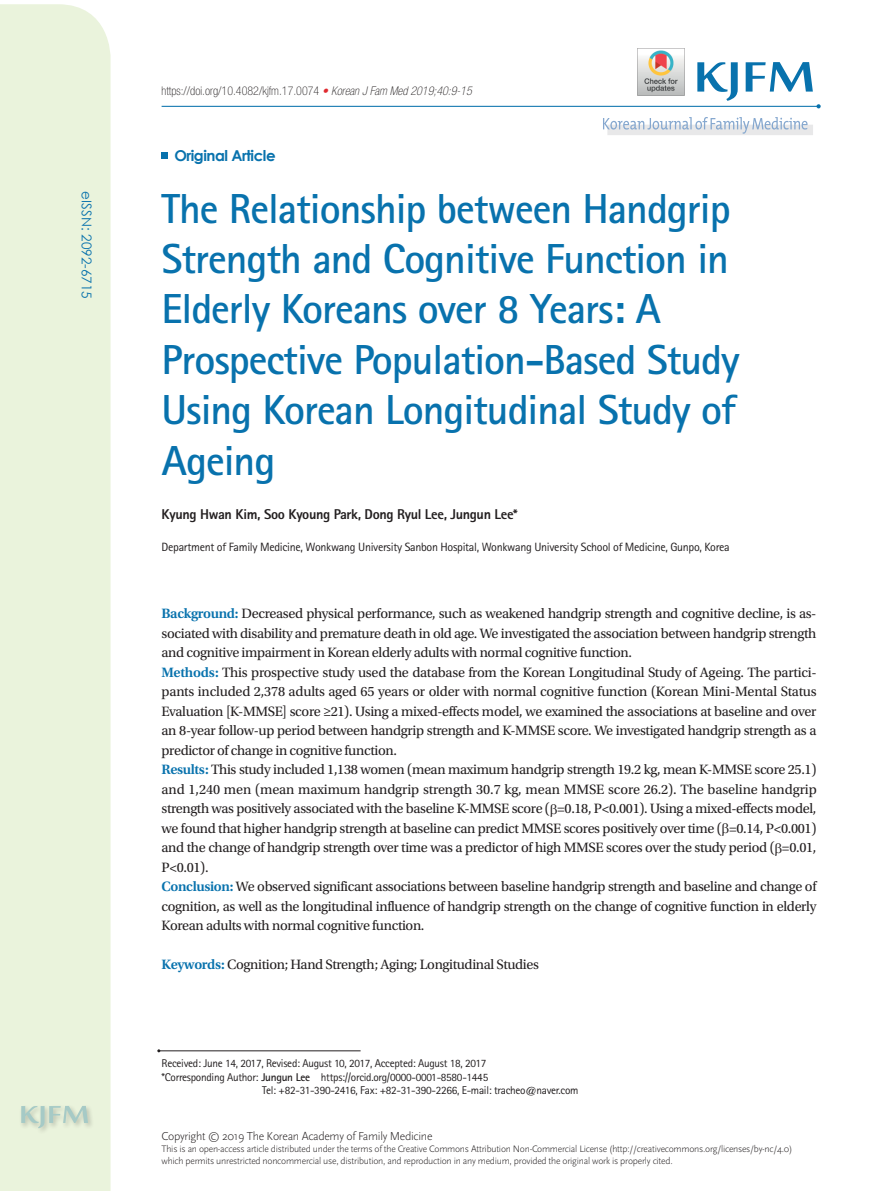
<style>
.page{position:relative;width:893px;height:1191px;background:#fff}
.page>*{position:absolute;margin:0;border:0;box-sizing:border-box;transform-origin:0 0}
.t1{font:700 42px/50.4px "Rotis Sans Serif Std";letter-spacing:-.025em;color:#0872ad}
.t2{font:700 15px "Century Gothic";letter-spacing:-.03em;color:#0872ad}
.t3{font:14.25px/19.5px "Utopia Std";letter-spacing:-.025em;color:#231f20}
.t4{font:800 14.25px "Rotis Sans Serif Std";letter-spacing:-.025em;color:#231f20}
.t5{font:13.5px "Century Gothic";color:#0872ad}
.t6{font:12px "Rotis Sans Serif Std";letter-spacing:-.025em;color:#231f20}
.t7{font:100 condensed 12px "Helvetica Neue LT Std";color:#231f20}
.t8{font:300 12px "Scala Sans";letter-spacing:-.025em;color:#231f20}
.t9{font:11.25px "Rotis Sans Serif Std";letter-spacing:-.025em;color:#231f20}
.t10{font:300 9.75px/11.7px "Scala Sans";letter-spacing:-.025em;color:#231f20}
.s1{font-style:italic;color:#e02a30}
.s2{font-style:italic}
.s3{font-weight:600;color:#0872ad}
.s4{font-weight:700}
</style>
<div class="page">
<div style="left:0;top:4px;width:111px;height:1187px;background:#eaf3dc"></div>
<hr style="left:162px;top:106px;width:657px;height:1px;background:#0872ad">
<svg style="left:697px;top:62px;width:124px;height:46px"></svg>
<div style="left:607px;top:125px;width:206px;height:10px;background:#e8e8e9"></div>
<svg style="left:603px;top:117px;width:204px;height:17px"></svg>
<div style="left:19px;top:1103px;width:76px;height:31px;background:#231f20;opacity:.75"></div>
<svg style="left:21px;top:1106px;width:67px;height:22px"></svg>
<hr style="left:159px;top:1050px;width:202px;height:1px;background:#231f20">
<div style="left:162px;top:152px;width:6px;height:7px;background:#0872ad"></div>
<img style="left:638px;top:50px;width:46px;height:46px">
<p class="t5" style="left:96px;top:191px;width:109px;rotate:90deg">eISSN: 2092-6715</p>
<p class="t7" style="left:162px;top:84px;width:312px">https://doi.org/10.4082/kjfm.17.0074 <span class="s1">•</span> <span class="s2">Korean J Fam Med 2019;40:9-15</span></p>
<p class="t2" style="left:174px;top:144px;width:103px">Original Article</p>
<h1 class="t1" style="left:162px;top:182px;width:580px">The Relationship between Handgrip<br>Strength and Cognitive Function in<br>Elderly Koreans over 8 Years: A<br>Prospective Population-Based Study<br>Using Korean Longitudinal Study of<br>Ageing</h1>
<p class="t4" style="left:162px;top:505px;width:358px">Kyung Hwan Kim, Soo Kyoung Park, Dong Ryul Lee, Jungun Lee*</p>
<p class="t6" style="left:162px;top:540px;width:570px">Department of Family Medicine, Wonkwang University Sanbon Hospital, Wonkwang University School of Medicine, Gunpo, Korea</p>
<p class="t3" style="left:162px;top:604px;width:657px"><span class="s3">Background:</span> Decreased physical performance, such as weakened handgrip strength and cognitive decline, is as&shy;sociated with disability and premature death in old age. We investigated the association between handgrip strength and cognitive impairment in Korean elderly adults with normal cognitive function.<br><span class="s3">Methods:</span> This prospective study used the database from the Korean Longitudinal Study of Ageing. The partici&shy;pants included 2,378 adults aged 65 years or older with normal cognitive function (Korean Mini-Mental Status Evaluation [K-MMSE] score ≥21). Using a mixed-effects model, we examined the associations at baseline and over an 8-year follow-up period between handgrip strength and K-MMSE score. We investigated handgrip strength as a predictor of change in cognitive function.<br><span class="s3">Results:</span> This study included 1,138 women (mean maximum handgrip strength 19.2 kg, mean K-MMSE score 25.1) and 1,240 men (mean maximum handgrip strength 30.7 kg, mean MMSE score 26.2). The baseline handgrip strength was positively associated with the baseline K-MMSE score ( =0.18, P&lt;0.001). Using a mixed-effects model, we found that higher handgrip strength at baseline can predict MMSE scores positively over time ( =0.14, P&lt;0.001) and the change of handgrip strength over time was a predictor of high MMSE scores over the study period ( =0.01, P&lt;0.01).<br><span class="s3">Conclusion:</span> We observed significant associations between baseline handgrip strength and baseline and change of cognition, as well as the longitudinal influence of handgrip strength on the change of cognitive function in elderly Korean adults with normal cognitive function.</p>
<p class="t3" style="left:162px;top:955px;width:379px"><span class="s3">Keywords:</span> Cognition; Hand Strength; Aging; Longitudinal Studies</p>
<p class="t9" style="left:162px;top:1057px;width:326px">Received: June 14, 2017, Revised: August 10, 2017, Accepted: August 18, 2017</p>
<p class="t9" style="left:162px;top:1070px;width:328px">*Corresponding Author: <span class="s4">Jungun Lee</span> https://orcid.org/0000-0001-8580-1445</p>
<p class="t9" style="left:262px;top:1084px;width:318px">Tel: +82-31-390-2416, Fax: +82-31-390-2266, E-mail: tracheo@naver.com</p>
<p class="t8" style="left:162px;top:1129px;width:272px">Copyright © 2019 The Korean Academy of Family Medicine</p>
<p class="t10" style="left:162px;top:1143px;width:632px">This is an open-access article distributed under the terms of the Creative Commons Attribution Non-Commercial License (http://creativecommons.org/licenses/by-nc/4.0) which permits unrestricted noncommercial use, distribution, and reproduction in any medium, provided the original work is properly cited.</p>
</div>
